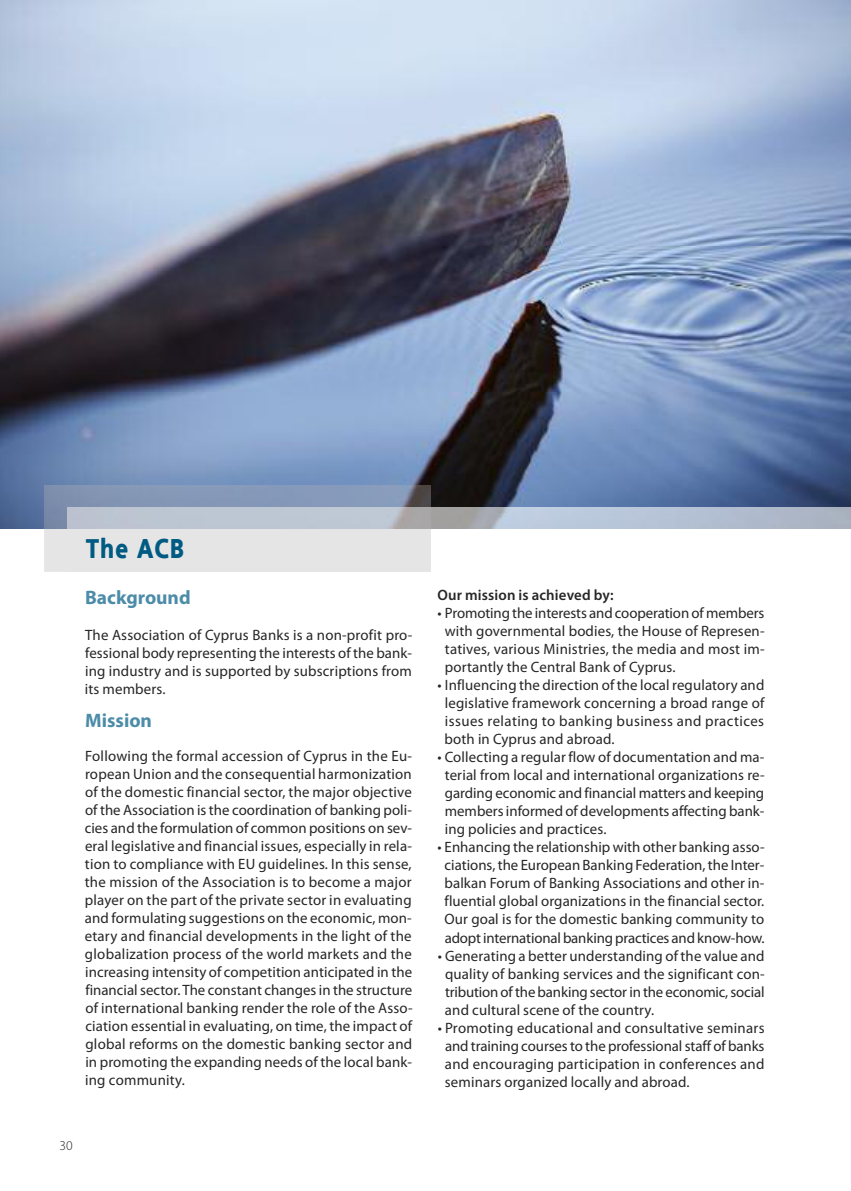
<style>
.page{position:relative;width:851px;height:1191px;background:#fff}
.page>*{position:absolute;margin:0;border:0;box-sizing:border-box;transform-origin:0 0}
.t1{font:900 27px "PF Index";letter-spacing:.015em;color:#005b83}
.t2{font:700 19.5px "Myriad Pro";color:#4d8ca8}
.t3{font:15px/18px "Myriad Pro";letter-spacing:.005em;color:#272627;text-align:justify}
.t4{font:600 15px "Myriad Pro";letter-spacing:.01em;color:#272627}
.t5{font:300 13.5px "Myriad Pro";color:#272627}
</style>
<div class="page">
<img style="left:0;top:0;width:850px;height:528px">
<svg style="left:44px;top:507px;width:806px;height:65px"></svg>
<img style="left:44px;top:485px;width:386px;height:43px">
<div style="left:67px;top:528px;width:363px;height:44px;background:#e5e5e5"></div>
<h1 class="t1" style="left:86px;top:533px;width:100px">The ACB</h1>
<h2 class="t2" style="left:85px;top:590px;width:107px">Background</h2>
<p class="t3" style="left:85px;top:627px;width:329px">The Association of Cyprus Banks is a non-profit pro&shy;fessional body representing the interests of the bank&shy;ing industry and is supported by subscriptions from its members.</p>
<h2 class="t2" style="left:85px;top:713px;width:68px">Mission</h2>
<p class="t3" style="left:85px;top:748px;width:329px">Following the formal accession of Cyprus in the Eu&shy;ropean Union and the consequential harmonization of the domestic financial sector, the major objective of the Association is the coordination of banking poli&shy;cies and the formulation of common positions on sev&shy;eral legislative and financial issues, especially in rela&shy;tion to compliance with EU guidelines. In this sense, the mission of the Association is to become a major player on the part of the private sector in evaluating and formulating suggestions on the economic, mon&shy;etary and financial developments in the light of the globalization process of the world markets and the increasing intensity of competition anticipated in the financial sector. The constant changes in the structure of international banking render the role of the Asso&shy;ciation essential in evaluating, on time, the impact of global reforms on the domestic banking sector and in promoting the expanding needs of the local bank&shy;ing community.</p>
<p class="t5" style="left:60px;top:1140px;width:15px">30</p>
<p class="t4" style="left:437px;top:589px;width:178px">Our mission is achieved by:</p>
<p class="t3" style="left:445px;top:605px;width:321px;text-indent:-7px">• Promoting the interests and cooperation of members with governmental bodies, the House of Represen&shy;tatives, various Ministries, the media and most im&shy;portantly the Central Bank of Cyprus.</p>
<p class="t3" style="left:444px;top:677px;width:321px;text-indent:-7px">• Influencing the direction of the local regulatory and legislative framework concerning a broad range of issues relating to banking business and practices both in Cyprus and abroad.</p>
<p class="t3" style="left:444px;top:749px;width:321px;text-indent:-7px">• Collecting a regular flow of documentation and ma&shy;terial from local and international organizations re&shy;garding economic and financial matters and keeping members informed of developments affecting bank&shy;ing policies and practices.</p>
<p class="t3" style="left:437px;top:839px;width:328px;text-align:center">• Enhancing the relationship with other banking asso&shy;ciations, the European Banking Federation, the Inter&shy;balkan Forum of Banking Associations and other in&shy;fluential global organizations in the financial sector.<br>Our goal is for the domestic banking community to adopt international banking practices and know-how.</p>
<p class="t3" style="left:445px;top:947px;width:321px;text-indent:-7px">• Generating a better understanding of the value and quality of banking services and the significant con&shy;tribution of the banking sector in the economic, social and cultural scene of the country.</p>
<p class="t3" style="left:445px;top:1019px;width:321px;text-indent:-7px">• Promoting educational and consultative seminars and training courses to the professional staff of banks and encouraging participation in conferences and seminars organized locally and abroad.</p>
</div>
